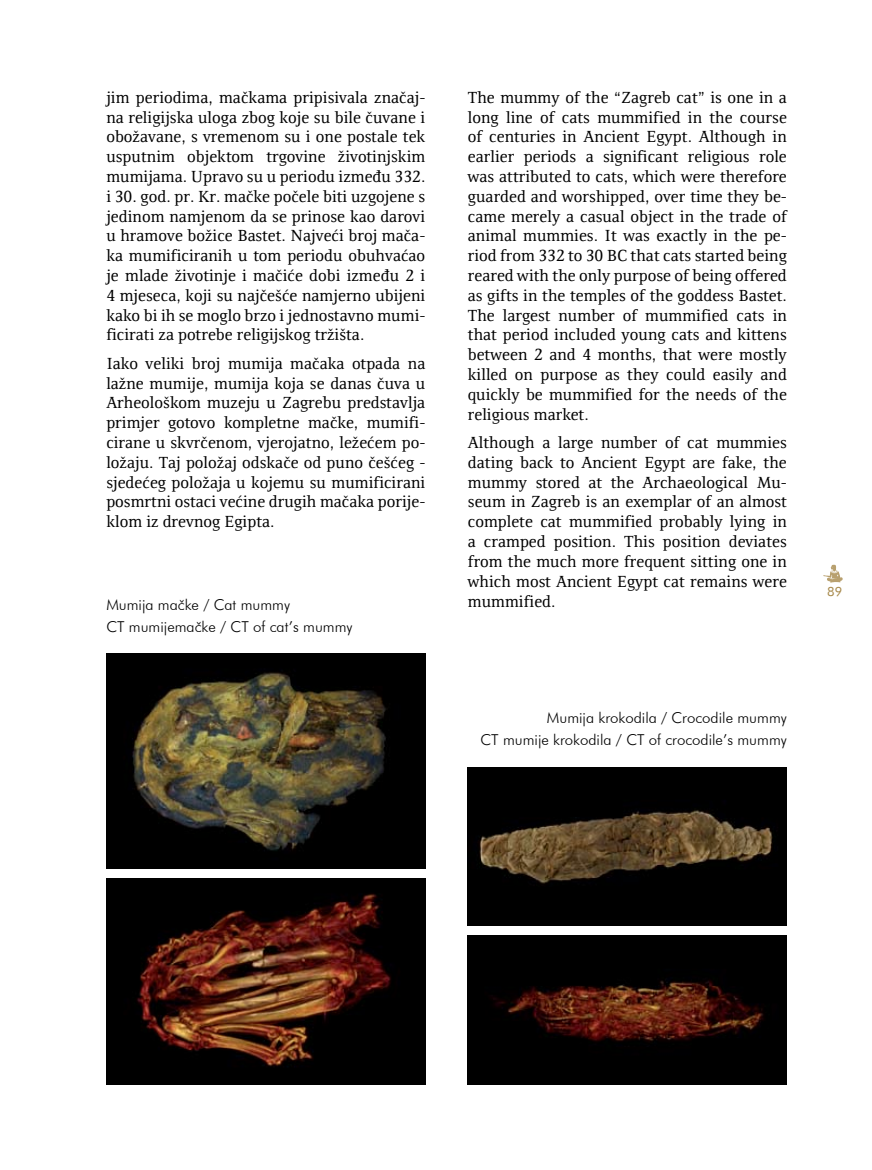
<style>
.page{position:relative;width:872px;height:1170px;background:#fff}
.page>*{position:absolute;margin:0;border:0;box-sizing:border-box;transform-origin:0 0}
.t1{font:16.5px/19.8px "Resavska BG";color:#000;text-align:justify}
.t2{font:300 15px/22.2px "Futura BT";color:#000}
.t3{font:12.75px "Futura BT";color:#a7894b}
</style>
<div class="page">
<svg style="left:823px;top:564px;width:19px;height:18px"></svg>
<img style="left:106px;top:653px;width:319px;height:215px">
<img style="left:468px;top:935px;width:319px;height:149px">
<img style="left:468px;top:767px;width:319px;height:158px">
<img style="left:106px;top:878px;width:319px;height:206px">
<p class="t1" style="left:106px;top:87px;width:320px">jim periodima, mačkama pripisivala značaj&shy;na religijska uloga zbog koje su bile čuvane i obožavane, s vremenom su i one postale tek usputnim objektom trgovine životinjskim mumijama. Upravo su u periodu između 332. i 30. god. pr. Kr. mačke počele biti uzgojene s jedinom namjenom da se prinose kao darovi u hramove božice Bastet. Najveći broj mača&shy;ka mumificiranih u tom periodu obuhvaćao je mlade životinje i mačiće dobi između 2 i 4 mjeseca, koji su najčešće namjerno ubijeni kako bi ih se moglo brzo i jednostavno mumi&shy;ficirati za potrebe religijskog tržišta.</p>
<p class="t1" style="left:106px;top:353px;width:320px">Iako veliki broj mumija mačaka otpada na lažne mumije, mumija koja se danas čuva u Arheološkom muzeju u Zagrebu predstavlja primjer gotovo kompletne mačke, mumifi&shy;cirane u skvrčenom, vjerojatno, ležećem po&shy;ložaju. Taj položaj odskače od puno češćeg - sjedećeg položaja u kojemu su mumificirani posmrtni ostaci većine drugih mačaka porije&shy;klom iz drevnog Egipta.</p>
<p class="t2" style="left:106px;top:593px;width:248px">Mumija mačke / Cat mummy<br>CT mumijemačke / CT of cat’s mummy</p>
<p class="t1" style="left:468px;top:87px;width:320px">The mummy of the “Zagreb cat” is one in a long line of cats mummified in the course of centuries in Ancient Egypt. Although in earlier periods a significant religious role was attributed to cats, which were therefore guarded and worshipped, over time they be&shy;came merely a casual object in the trade of animal mummies. It was exactly in the pe&shy;riod from 332 to 30 BC that cats started being reared with the only purpose of being offered as gifts in the temples of the goddess Bastet.<br>The largest number of mummified cats in that period included young cats and kittens between 2 and 4 months, that were mostly killed on purpose as they could easily and quickly be mummified for the needs of the religious market.</p>
<p class="t1" style="left:468px;top:432px;width:320px">Although a large number of cat mummies dating back to Ancient Egypt are fake, the mummy stored at the Archaeological Mu&shy;seum in Zagreb is an exemplar of an almost complete cat mummified probably lying in a cramped position. This position deviates from the much more frequent sitting one in which most Ancient Egypt cat remains were mummified.</p>
<p class="t3" style="left:827px;top:584px;width:17px">89</p>
<p class="t2" style="left:480px;top:706px;width:308px;text-align:right">Mumija krokodila / Crocodile mummy<br>CT mumije krokodila / CT of crocodile’s mummy</p>
</div>
